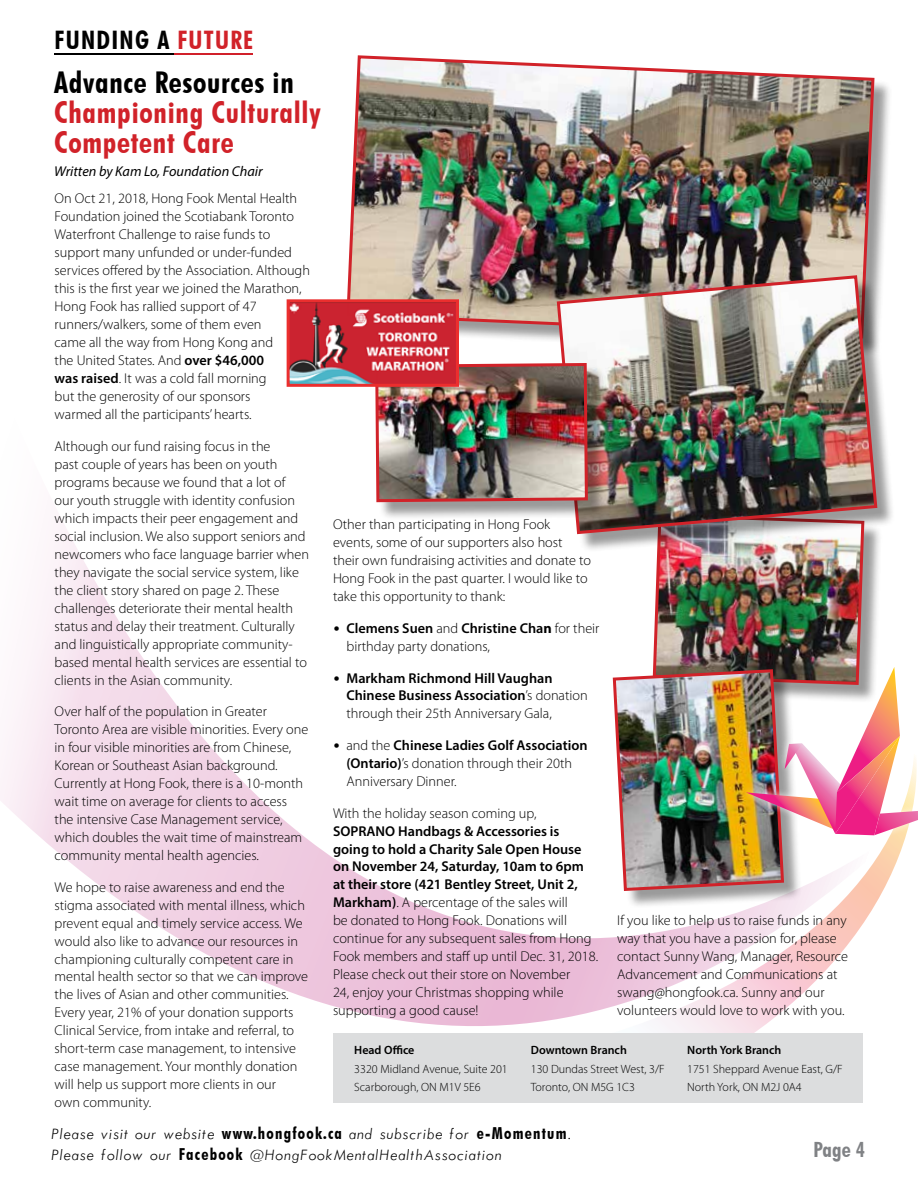
<style>
.page{position:relative;width:918px;height:1188px;background:#fff}
.page>*{position:absolute;margin:0;border:0;box-sizing:border-box;transform-origin:0 0}
.t1{font:700 condensed 30px/30px "Futura BT";letter-spacing:.025em;color:#d12229}
.t2{font:700 condensed 30px "Futura BT";letter-spacing:.025em;color:#000}
.t3{font:700 condensed 25.5px "Futura BT";letter-spacing:.05em;color:#000}
.t4{font:700 condensed 21px "Futura BT";color:#808285}
.t5{font:italic 16.5px/21px "Futura Light";letter-spacing:.075em;color:#000}
.t6{font:300 14.25px/18px "Myriad Pro";color:#000}
.t7{font:600 14.25px/18px "Myriad Pro";color:#000}
.t8{font:italic 14.25px "Myriad Pro";color:#000}
.t9{font:300 12px/18.8px "Myriad Pro";color:#000}
.t10{font:600 12px "Myriad Pro";color:#000}
.s1{color:#d12229}
.s2{font-weight:600}
.s3{font-family:"Calibri";font-weight:400}
.s4{font-weight:700}
.s5{font-weight:300}
.s6{font-family:"Futura BT";font-weight:700;font-style:normal;font-stretch:condensed}
</style>
<div class="page">
<svg style="left:0;top:518px;width:882px;height:585px"></svg>
<hr style="left:55px;top:53px;width:119px;height:2px;background:#000">
<hr style="left:174px;top:53px;width:79px;height:2px;background:#d1202a">
<div style="left:333px;top:1034px;width:529px;height:69px;background:#dcddde"></div>
<div style="left:349px;top:58px;width:544px;height:299px;background:#000;opacity:.4"></div>
<img style="left:347px;top:55px;width:529px;height:285px">
<div style="left:560px;top:278px;width:335px;height:274px;background:#000;opacity:.4"></div>
<img style="left:555px;top:274px;width:324px;height:262px">
<div style="left:377px;top:365px;width:229px;height:156px;background:#000;opacity:.4"></div>
<img style="left:375px;top:361px;width:214px;height:143px">
<div style="left:616px;top:672px;width:186px;height:237px;background:#000;opacity:.4"></div>
<img style="left:291px;top:303px;width:164px;height:80px">
<div style="left:287px;top:299px;width:172px;height:88px;border:3px solid #eb2e2e"></div>
<img style="left:611px;top:512px;width:307px;height:381px">
<h2 class="t3" style="left:55px;top:24px;width:200px">FUNDING A <span class="s1">FUTURE</span></h2>
<h1 class="t2" style="left:54px;top:64px;width:241px">Advance Resources in</h1>
<h1 class="t1" style="left:54px;top:97px;width:268px">Championing Culturally<br>Competent Care</h1>
<p class="t6" style="left:55px;top:190px;width:257px">On Oct 21, 2018, Hong Fook Mental Health Foundation joined the Scotiabank Toronto Waterfront Challenge to raise funds to support many unfunded or under-funded services offered by the Association. Although this is the first year we joined the Marathon, Hong Fook has rallied support of 47 runners/walkers, some of them even<br>came all the way from Hong Kong and<br>the United States. And <span class="s2">over $46,000<br>was raised</span>. It was a cold fall morning<br>but the generosity of our sponsors<br>warmed all the participants’ hearts.</p>
<p class="t6" style="left:55px;top:437px;width:256px">Although our fund raising focus in the<br>past couple of years has been on youth programs because we found that a lot of<br>our youth struggle with identity confusion which impacts their peer engagement and social inclusion. We also support seniors and newcomers who face language barrier when they navigate the social service system, like the client story shared on page 2. These challenges deteriorate their mental health status and delay their treatment. Culturally and linguistically appropriate community&shy;based mental health services are essential to clients in the Asian community.</p>
<p class="t6" style="left:55px;top:703px;width:255px">Over half of the population in Greater Toronto Area are visible minorities. Every one in four visible minorities are from Chinese, Korean or Southeast Asian background.<br>Currently at Hong Fook, there is a 10-month wait time on average for clients to access the intensive Case Management service, which doubles the wait time of mainstream community mental health agencies.</p>
<p class="t6" style="left:55px;top:878px;width:255px">We hope to raise awareness and end the stigma associated with mental illness, which prevent equal and timely service access. We would also like to advance our resources in championing culturally competent care in mental health sector so that we can improve the lives of Asian and other communities.<br>Every year, 21% of your donation supports Clinical Service, from intake and referral, to short-term case management, to intensive case management. Your monthly donation will help us support more clients in our<br>own community.</p>
<p class="t8" style="left:54px;top:162px;width:210px">Written by Kam Lo, Foundation Chair</p>
<p class="t6" style="left:333px;top:516px;width:260px">Other than participating in Hong Fook events, some of our supporters also host their own fundraising activities and donate to Hong Fook in the past quarter. I would like to take this opportunity to thank:</p>
<p class="t6" style="left:346px;top:619px;width:254px;text-indent:-13px"><span class="s3">•</span> <span class="s2">Clemens Suen</span> and <span class="s2">Christine Cha</span><span class="s4">n</span> for their birthday party donations,</p>
<p class="t7" style="left:346px;top:668px;width:243px;text-indent:-13px"><span class="s3">•</span> Markham Richmond Hill Vaughan<br>Chinese Business Association<span class="s5">’s donation through their 25th Anniversary Gala,</span></p>
<p class="t6" style="left:346px;top:736px;width:243px;text-indent:-13px"><span class="s3">•</span> and the <span class="s2">Chinese Ladies Golf Association (Ontario)</span>’s donation through their 20th<br>Anniversary Dinner.</p>
<p class="t6" style="left:333px;top:804px;width:205px">With the holiday season coming up,</p>
<p class="t6" style="left:333px;top:822px;width:267px"><span class="s2">SOPRANO Handbags &amp; Accessories is going to hold a Charity Sale Open House on November 24, Saturday, 10am to 6pm at their store (421 Bentley Street, Unit 2, Markham)</span>. A percentage of the sales will<br>be donated to Hong Fook. Donations will continue for any subsequent sales from Hong Fook members and staff up until Dec. 31, 2018.<br>Please check out their store on November<br>24, enjoy your Christmas shopping while supporting a good cause!</p>
<p class="t6" style="left:617px;top:911px;width:232px">If you like to help us to raise funds in any way that you have a passion for, please contact Sunny Wang, Manager, Resource Advancement and Communications at swang@hongfook.ca. Sunny and our volunteers would love to work with you.</p>
<p class="t10" style="left:354px;top:1042px;width:62px">Head Office</p>
<p class="t9" style="left:354px;top:1060px;width:155px">3320 Midland Avenue, Suite 201<br>Scarborough, ON M1V 5E6</p>
<p class="t10" style="left:531px;top:1042px;width:98px">Downtown Branch</p>
<p class="t9" style="left:531px;top:1060px;width:135px">130 Dundas Street West, 3/F<br>Toronto, ON M5G 1C3</p>
<p class="t10" style="left:687px;top:1042px;width:96px">North York Branch</p>
<p class="t9" style="left:687px;top:1060px;width:157px">1751 Sheppard Avenue East, G/F<br>North York, ON M2J 0A4</p>
<p class="t5" style="left:52px;top:1124px;width:520px">Please visit our website <span class="s6">www.hongfook.ca</span> and subscribe for <span class="s6">e-Momentum</span>.<br>Please follow our <span class="s6">Facebook</span> @HongFookMentalHealthAssociation</p>
<h3 class="t4" style="left:813px;top:1137px;width:53px">Page 4</h3>
</div>
